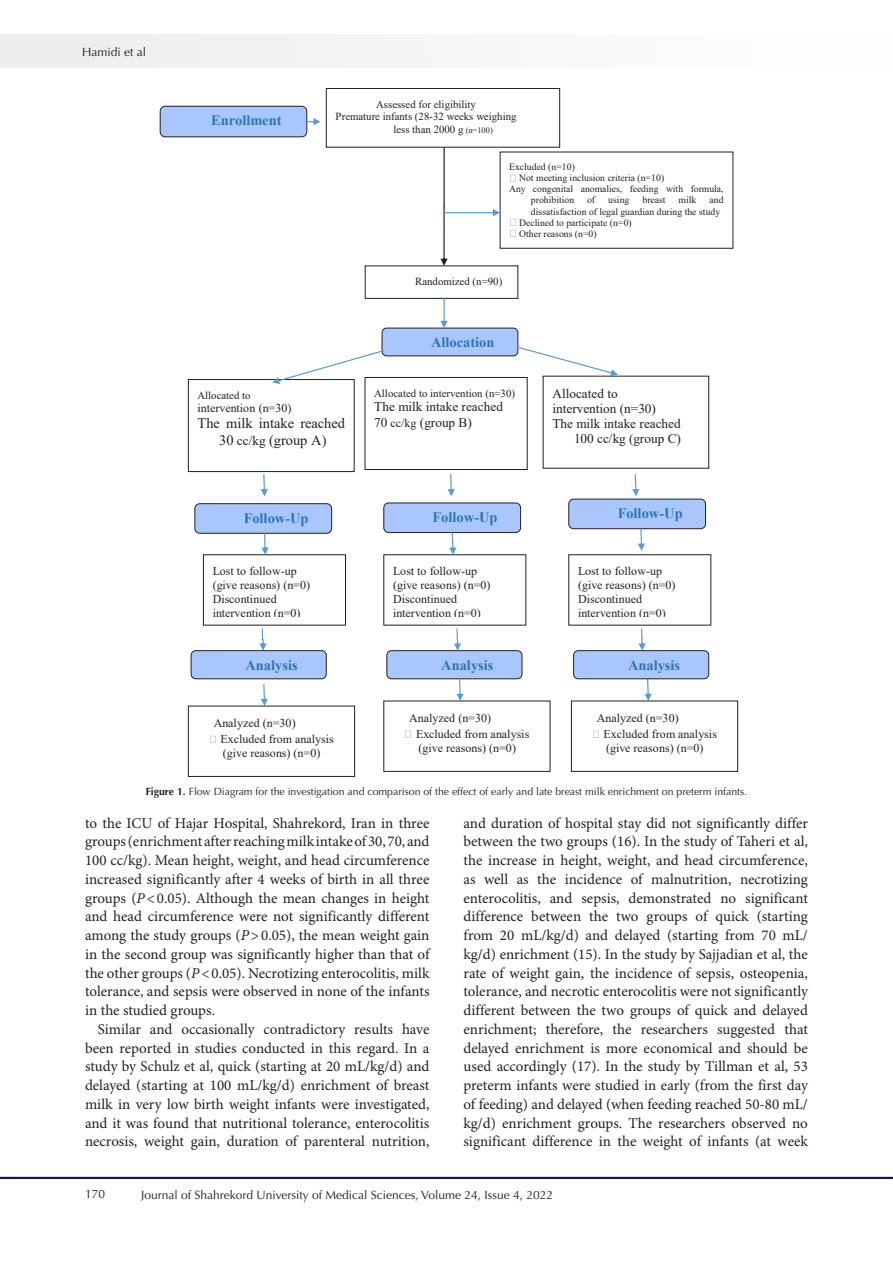
<style>
.page{position:relative;width:893px;height:1263px;background:#fff}
.page>*{position:absolute;margin:0;border:0;box-sizing:border-box;transform-origin:0 0}
.t1{font:15px/18.8px "Minion Pro";color:#231f20;text-align:justify}
.t2{font:700 14.4px "Times New Roman";color:#2e74b5}
.t3{font:14.4px/16.6px "Times New Roman";color:#231f20;text-align:center}
.t4{font:13.35px/15.5px "Times New Roman";color:#231f20}
.t5{font:12px/13.8px "Times New Roman";color:#231f20}
.t6{font:12px "Optima LT Std";color:#231f20}
.t7{font:10.8px "Times New Roman";color:#231f20}
.t8{font:10.5px "Optima LT Std";color:#231f20}
.t9{font:9.6px "Times New Roman";letter-spacing:.005em;color:#231f20}
.s1{font-size:8.4px}
.s2{font-size:13.35px}
.s3{font-size:12px}
.s4{font-weight:700}
.s5{font-style:italic}
</style>
<div class="page">
<hr style="left:0;top:1177px;width:893px;height:1px;background:#190066">
<div style="left:1px;top:35px;width:892px;height:33px;background:#f6f6f6"></div>
<div style="left:326px;top:88px;width:234px;height:60px;border:1px solid #231f20"></div>
<div style="left:500px;top:152px;width:233px;height:97px;border:1px solid #231f20"></div>
<img style="left:510px;top:174px;width:6px;height:8px">
<img style="left:510px;top:218px;width:6px;height:19px">
<div style="left:383px;top:700px;width:167px;height:72px;border:1px solid #231f20"></div>
<img style="left:405px;top:730px;width:6px;height:8px">
<div style="left:383px;top:554px;width:143px;height:72px;border:1px solid #231f20"></div>
<div style="left:365px;top:377px;width:163px;height:93px;border:1px solid #231f20"></div>
<div style="left:382px;top:328px;width:136px;height:28px;background:#a9c7fd;border:1px solid #231f20;border-radius:5px"></div>
<div style="left:386px;top:650px;width:136px;height:29px;background:#a9c7fd;border:1px solid #231f20;border-radius:5px"></div>
<div style="left:383px;top:502px;width:138px;height:31px;background:#a9c7fd;border:1px solid #231f20;border-radius:5px"></div>
<div style="left:365px;top:265px;width:153px;height:34px;border:1px solid #231f20"></div>
<div style="left:160px;top:106px;width:147px;height:31px;background:#a9c7fd;border:1px solid #231f20;border-radius:5px"></div>
<div style="left:188px;top:379px;width:167px;height:93px;border:1px solid #231f20"></div>
<svg style="left:632px;top:474px;width:7px;height:22px"></svg>
<svg style="left:261px;top:474px;width:7px;height:22px"></svg>
<svg style="left:448px;top:474px;width:7px;height:22px"></svg>
<svg style="left:449px;top:532px;width:7px;height:23px"></svg>
<svg style="left:272px;top:350px;width:112px;height:34px"></svg>
<svg style="left:440px;top:298px;width:8px;height:30px"></svg>
<svg style="left:517px;top:346px;width:101px;height:30px"></svg>
<svg style="left:454px;top:628px;width:7px;height:23px"></svg>
<svg style="left:456px;top:679px;width:8px;height:22px"></svg>
<div style="left:194px;top:503px;width:138px;height:31px;background:#a9c7fd;border:1px solid #231f20;border-radius:5px"></div>
<div style="left:568px;top:499px;width:138px;height:30px;background:#a9c7fd;border:1px solid #231f20;border-radius:5px"></div>
<svg style="left:261px;top:532px;width:8px;height:22px"></svg>
<svg style="left:638px;top:529px;width:7px;height:22px"></svg>
<div style="left:203px;top:554px;width:143px;height:72px;border:1px solid #231f20"></div>
<div style="left:568px;top:554px;width:143px;height:72px;border:1px solid #231f20"></div>
<svg style="left:638px;top:628px;width:8px;height:22px"></svg>
<svg style="left:259px;top:628px;width:8px;height:22px"></svg>
<div style="left:191px;top:650px;width:136px;height:29px;background:#a9c7fd;border:1px solid #231f20;border-radius:5px"></div>
<svg style="left:261px;top:684px;width:7px;height:22px"></svg>
<svg style="left:644px;top:679px;width:8px;height:21px"></svg>
<div style="left:573px;top:650px;width:136px;height:29px;background:#a9c7fd;border:1px solid #231f20;border-radius:5px"></div>
<div style="left:188px;top:706px;width:167px;height:71px;border:1px solid #231f20"></div>
<img style="left:210px;top:735px;width:6px;height:8px">
<div style="left:571px;top:700px;width:167px;height:72px;border:1px solid #231f20"></div>
<img style="left:593px;top:730px;width:6px;height:8px">
<svg style="left:307px;top:118px;width:14px;height:7px"></svg>
<svg style="left:440px;top:147px;width:60px;height:119px"></svg>
<p class="t6" style="left:82px;top:45px;width:66px">Hamidi et al</p>
<p class="t2" style="left:211px;top:110px;width:72px">Enrollment</p>
<p class="t7" style="left:376px;top:96px;width:101px">Assessed for eligibility</p>
<p class="t7" style="left:336px;top:109px;width:183px">Premature infants (28-32 weeks weighing</p>
<p class="t7" style="left:393px;top:122px;width:101px">less than 2000 g <span class="s1">(n=100)</span></p>
<p class="t9" style="left:509px;top:160px;width:67px">Excluded (n=10)</p>
<p class="t9" style="left:519px;top:171px;width:147px">Not meeting inclusion criteria (n=10)</p>
<p class="t9" style="left:509px;top:182px;width:216px">Any congenital anomalies, feeding with formula,</p>
<p class="t9" style="left:531px;top:193px;width:45px">prohibition</p>
<p class="t9" style="left:587px;top:193px;width:9px">of</p>
<p class="t9" style="left:608px;top:193px;width:23px">using</p>
<p class="t9" style="left:642px;top:193px;width:25px">breast</p>
<p class="t9" style="left:679px;top:193px;width:19px">milk</p>
<p class="t9" style="left:709px;top:193px;width:16px">and</p>
<p class="t9" style="left:531px;top:205px;width:191px">dissatisfaction of legal guardian during the study</p>
<p class="t9" style="left:519px;top:216px;width:114px">Declined to participate (n=0)</p>
<p class="t9" style="left:519px;top:227px;width:79px">Other reasons (n=0)</p>
<p class="t7" style="left:415px;top:274px;width:89px">Randomized (n=90)</p>
<p class="t2" style="left:431px;top:332px;width:65px">Allocation</p>
<p class="t7" style="left:198px;top:388px;width:55px">Allocated to</p>
<p class="t5" style="left:198px;top:401px;width:95px">intervention (n=30)</p>
<p class="t3" style="left:198px;top:415px;width:149px">The milk intake reached<br>30 <span class="s2">cc/kg</span> (group A)</p>
<p class="t7" style="left:374px;top:386px;width:142px">Allocated to intervention (n=30)</p>
<p class="t4" style="left:374px;top:399px;width:130px">The milk intake reached<br>70 <span class="s3">cc/kg</span> (group B)</p>
<p class="t4" style="left:552px;top:385px;width:67px">Allocated to</p>
<p class="t4" style="left:552px;top:400px;width:105px">intervention (n=30)</p>
<p class="t4" style="left:552px;top:415px;width:130px">The milk intake reached</p>
<p class="t4" style="left:574px;top:431px;width:108px">100 cc/kg (group C)</p>
<p class="t2" style="left:244px;top:508px;width:66px">Follow-Up</p>
<p class="t2" style="left:618px;top:503px;width:66px">Follow-Up</p>
<p class="t2" style="left:433px;top:507px;width:66px">Follow-Up</p>
<p class="t5" style="left:213px;top:564px;width:99px">Lost to follow-up (give reasons) (n=0)<br>Discontinued intervention (n=0)</p>
<p class="t5" style="left:578px;top:564px;width:99px">Lost to follow-up (give reasons) (n=0)<br>Discontinued intervention (n=0)</p>
<p class="t5" style="left:393px;top:564px;width:99px">Lost to follow-up (give reasons) (n=0)<br>Discontinued intervention (n=0)</p>
<p class="t2" style="left:245px;top:655px;width:54px">Analysis</p>
<p class="t2" style="left:628px;top:655px;width:54px">Analysis</p>
<p class="t2" style="left:441px;top:655px;width:54px">Analysis</p>
<p class="t5" style="left:220px;top:714px;width:115px;line-height:16px;text-indent:-7px">Analyzed (n=30)<br>Excluded from analysis</p>
<p class="t5" style="left:223px;top:746px;width:99px">(give reasons) (n=0)</p>
<p class="t5" style="left:416px;top:709px;width:115px;line-height:16px;text-indent:-7px">Analyzed (n=30)<br>Excluded from analysis</p>
<p class="t5" style="left:418px;top:741px;width:99px">(give reasons) (n=0)</p>
<p class="t5" style="left:604px;top:709px;width:115px;line-height:16px;text-indent:-7px">Analyzed (n=30)<br>Excluded from analysis</p>
<p class="t5" style="left:606px;top:741px;width:99px">(give reasons) (n=0)</p>
<p class="t8" style="left:146px;top:786px;width:603px"><span class="s4">Figure 1.</span> Flow Diagram for the investigation and comparison of the effect of early and late breast milk enrichment on preterm infants.</p>
<p class="t1" style="left:85px;top:814px;width:346px">to the ICU of Hajar Hospital, Shahrekord, Iran in three groups (enrichment after reaching milk intake of 30, 70, and 100 cc/kg). Mean height, weight, and head circumference increased significantly after 4 weeks of birth in all three groups (<span class="s5">P</span>&lt;0.05). Although the mean changes in height and head circumference were not significantly different among the study groups (<span class="s5">P</span>&gt;0.05), the mean weight gain in the second group was significantly higher than that of the other groups (<span class="s5">P</span>&lt;0.05). Necrotizing enterocolitis, milk tolerance, and sepsis were observed in none of the infants in the studied groups.</p>
<p class="t1" style="left:85px;top:1020px;width:346px;text-indent:13px">Similar and occasionally contradictory results have been reported in studies conducted in this regard. In a study by Schulz et al, quick (starting at 20 mL/kg/d) and delayed (starting at 100 mL/kg/d) enrichment of breast milk in very low birth weight infants were investigated, and it was found that nutritional tolerance, enterocolitis necrosis, weight gain, duration of parenteral nutrition,</p>
<p class="t1" style="left:463px;top:814px;width:346px">and duration of hospital stay did not significantly differ between the two groups (16). In the study of Taheri et al, the increase in height, weight, and head circumference, as well as the incidence of malnutrition, necrotizing enterocolitis, and sepsis, demonstrated no significant difference between the two groups of quick (starting from 20 mL/kg/d) and delayed (starting from 70 mL/ kg/d) enrichment (15). In the study by Sajjadian et al, the rate of weight gain, the incidence of sepsis, osteopenia, tolerance, and necrotic enterocolitis were not significantly different between the two groups of quick and delayed enrichment; therefore, the researchers suggested that delayed enrichment is more economical and should be used accordingly (17). In the study by Tillman et al, 53 preterm infants were studied in early (from the first day of feeding) and delayed (when feeding reached 50-80 mL/ kg/d) enrichment groups. The researchers observed no significant difference in the weight of infants (at week</p>
<p class="t6" style="left:85px;top:1187px;width:22px">170</p>
<p class="t6" style="left:141px;top:1188px;width:413px">Journal of Shahrekord University of Medical Sciences, Volume 24, Issue 4, 2022</p>
</div>
